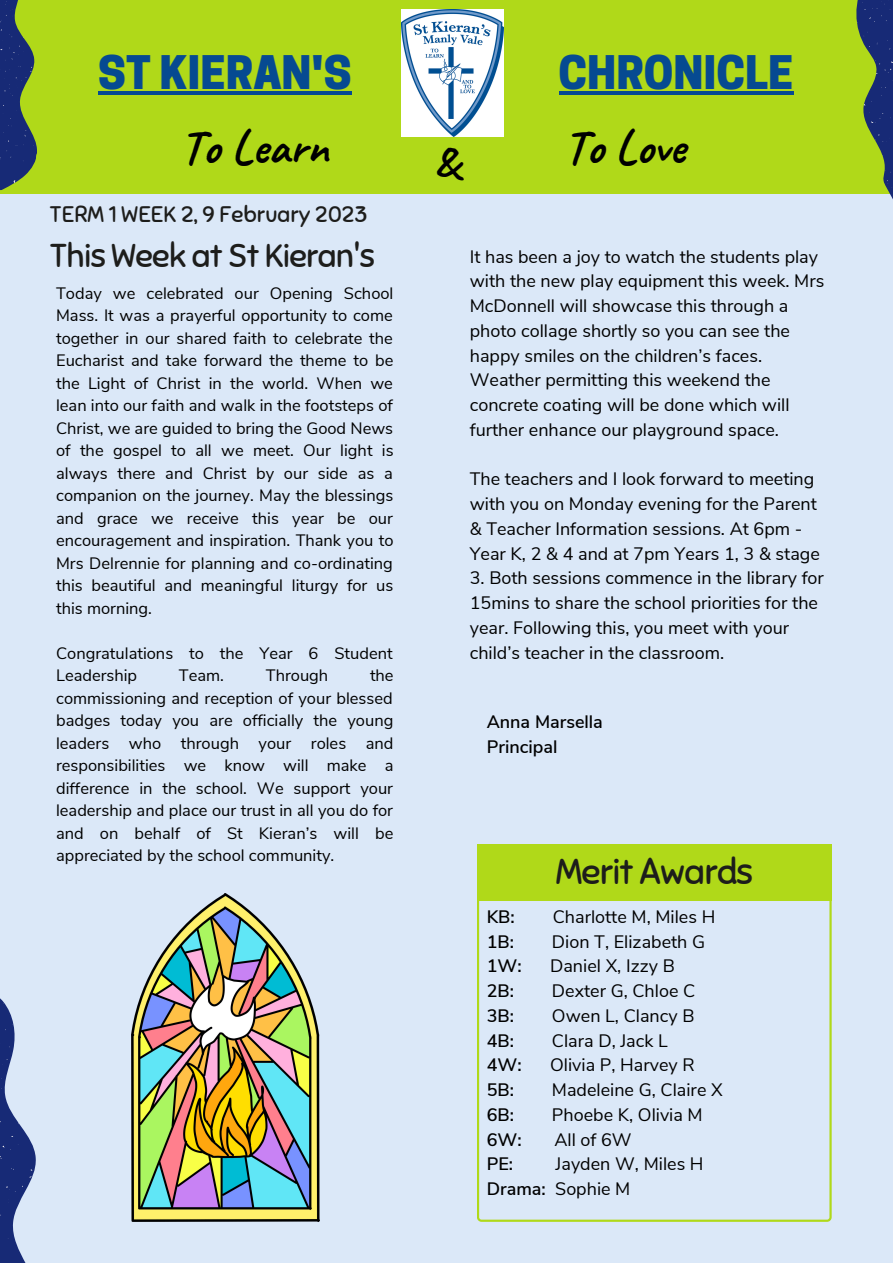
<style>
.page{position:relative;width:893px;height:1264px;background:#fff}
.page>*{position:absolute;margin:0;border:0;box-sizing:border-box;transform-origin:0 0}
.t1{font:700 48px "Caveat";color:#000}
.t2{font:800 43.5px "Cooper Hewitt";color:#064a91}
.t3{font:700 43.5px "Caveat";color:#000}
.t4{font:36px "Sniglet";letter-spacing:-.025em;color:#1d1d1b}
.t5{font:33px "Sniglet";letter-spacing:-.025em;color:#1d1d1b}
.t6{font:22.5px "Sniglet";color:#1d1d1b}
.t7{font:18px/24.8px "Nunito Sans";color:#000}
.t8{font:600 18px/24.8px "Nunito Sans";color:#000}
.t9{font:16.5px/22.5px "Nunito Sans";color:#000;text-align:justify}
.s1{font-weight:600}
</style>
<div class="page">
<div style="left:0;top:0;width:892px;height:1262px;background:#dbe8f8"></div>
<div style="left:0;top:0;width:892px;height:194px;background:#b0d919"></div>
<svg style="left:856px;top:0;width:37px;height:215px"></svg>
<svg style="left:0;top:998px;width:36px;height:264px"></svg>
<svg style="left:0;top:0;width:37px;height:191px"></svg>
<img style="left:401px;top:10px;width:102px;height:127px">
<div style="left:477px;top:844px;width:354px;height:56px;background:#b0d919"></div>
<svg style="left:477px;top:900px;width:354px;height:321px"></svg>
<img style="left:131px;top:893px;width:188px;height:328px">
<hr style="left:98px;top:91px;width:253px;height:4px;background:#064a91">
<hr style="left:558px;top:91px;width:235px;height:4px;background:#064a91">
<h2 class="t2" style="left:98px;top:56px;width:255px">ST KIERAN'S</h2>
<h2 class="t2" style="left:558px;top:56px;width:236px">CHRONICLE</h2>
<h1 class="t1" style="left:180px;top:117px;width:150px">To Learn</h1>
<h1 class="t1" style="left:564px;top:117px;width:122px">To Love</h1>
<h2 class="t3" style="left:434px;top:135px;width:26px">&amp;</h2>
<h3 class="t6" style="left:50px;top:200px;width:319px">TERM 1 WEEK 2, 9 February 2023</h3>
<h3 class="t5" style="left:49px;top:236px;width:327px">This Week at St Kieran's</h3>
<p class="t9" style="left:56px;top:282px;width:339px">Today we celebrated our Opening School Mass. It was a prayerful opportunity to come together in our shared faith to celebrate the Eucharist and take forward the theme to be the Light of Christ in the world. When we lean into our faith and walk in the footsteps of Christ, we are guided to bring the Good News of the gospel to all we meet. Our light is always there and Christ by our side as a companion on the journey. May the blessings and grace we receive this year be our encouragement and inspiration. Thank you to Mrs Delrennie for planning and co-ordinating this beautiful and meaningful liturgy for us this morning.</p>
<p class="t9" style="left:56px;top:642px;width:338px">Congratulations to the Year 6 Student<br>Leadership</p>
<p class="t9" style="left:56px;top:664px;width:339px;text-indent:314px">the commissioning and reception of your blessed badges today you are officially the young leaders who through your roles and responsibilities we know will make a difference in the school. We support your leadership and place our trust in all you do for and on behalf of St Kieran’s will be appreciated by the school community.</p>
<p class="t9" style="left:179px;top:664px;width:47px">Team.</p>
<p class="t9" style="left:266px;top:664px;width:64px">Through</p>
<p class="t7" style="left:469px;top:244px;width:356px">It has been a joy to watch the students play with the new play equipment this week. Mrs McDonnell will showcase this through a photo collage shortly so you can see the happy smiles on the children’s faces.<br>Weather permitting this weekend the concrete coating will be done which will further enhance our playground space.</p>
<p class="t7" style="left:469px;top:467px;width:351px">The teachers and I look forward to meeting with you on Monday evening for the Parent &amp; Teacher Information sessions. At 6pm - Year K, 2 &amp; 4 and at 7pm Years 1, 3 &amp; stage</p>
<p class="t7" style="left:469px;top:566px;width:355px">3. Both sessions commence in the library for 15mins to share the school priorities for the year. Following this, you meet with your child’s teacher in the classroom.</p>
<p class="t8" style="left:486px;top:709px;width:118px">Anna Marsella<br>Principal</p>
<h3 class="t4" style="left:555px;top:849px;width:199px">Merit Awards</h3>
<p class="t8" style="left:486px;top:904px;width:30px">KB:</p>
<p class="t7" style="left:552px;top:904px;width:164px">Charlotte M, Miles H</p>
<p class="t8" style="left:486px;top:929px;width:29px">1B:</p>
<p class="t7" style="left:552px;top:929px;width:155px">Dion T, Elizabeth G</p>
<p class="t8" style="left:486px;top:954px;width:36px">1W:</p>
<p class="t7" style="left:550px;top:954px;width:126px">Daniel X, Izzy B</p>
<p class="t8" style="left:486px;top:978px;width:29px">2B:</p>
<p class="t7" style="left:552px;top:978px;width:145px">Dexter G, Chloe C</p>
<p class="t8" style="left:486px;top:1003px;width:29px">3B:</p>
<p class="t7" style="left:552px;top:1003px;width:144px">Owen L, Clancy B</p>
<p class="t8" style="left:486px;top:1028px;width:29px">4B:</p>
<p class="t7" style="left:552px;top:1028px;width:117px">Clara D, Jack L</p>
<p class="t8" style="left:486px;top:1053px;width:36px">4W:</p>
<p class="t7" style="left:550px;top:1053px;width:146px">Olivia P, Harvey R</p>
<p class="t8" style="left:486px;top:1077px;width:29px">5B:</p>
<p class="t7" style="left:552px;top:1077px;width:172px">Madeleine G, Claire X</p>
<p class="t8" style="left:486px;top:1102px;width:29px">6B:</p>
<p class="t7" style="left:552px;top:1102px;width:152px">Phoebe K, Olivia M</p>
<p class="t8" style="left:486px;top:1127px;width:36px">6W:</p>
<p class="t7" style="left:554px;top:1127px;width:79px">All of 6W</p>
<p class="t8" style="left:486px;top:1152px;width:28px">PE:</p>
<p class="t7" style="left:486px;top:1152px;width:218px;text-indent:69px">Jayden W, Miles H<br><span class="s1">Drama:</span> Sophie M</p>
</div>
